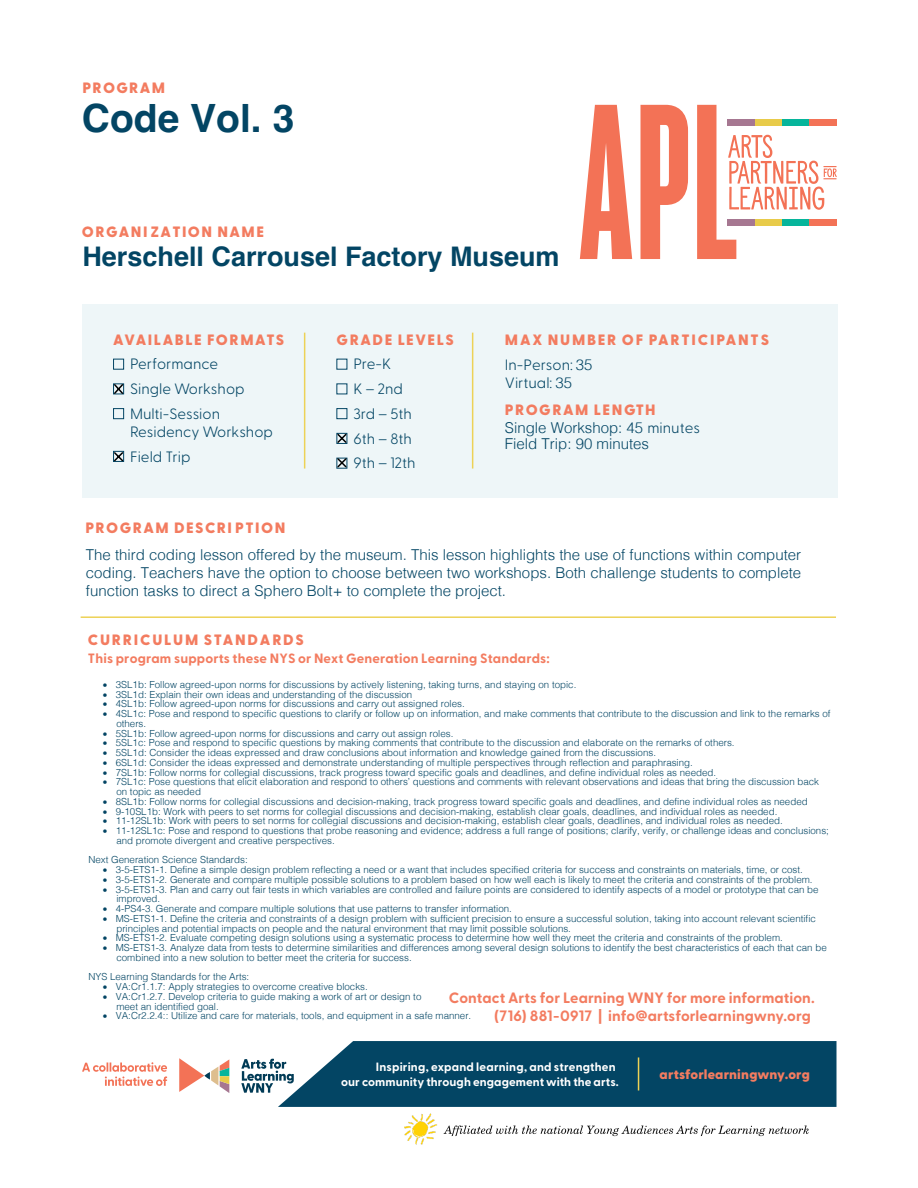
<style>
.page{position:relative;width:918px;height:1188px;background:#fff}
.page>*{position:absolute;margin:0;border:0;box-sizing:border-box;transform-origin:0 0}
.t1{font:700 39px "Helvetica";color:#034564}
.t2{font:700 27px "Helvetica";color:#034564}
.t3{font:300 15px/27px "Helvetica";color:#034564}
.t4{font:800 15px/24.8px "Greycliff CF";letter-spacing:.11em;color:#f37c60}
.t5{font:300 15px/18px "Greycliff CF";color:#034564}
.t6{font:700 15px/18px "Greycliff CF";letter-spacing:.005em;color:#f37c60;text-align:right}
.t7{font:800 15px "Greycliff CF";letter-spacing:.09em;color:#f37c60}
.t8{font:700 13.5px "Greycliff CF";letter-spacing:.015em;color:#f37c60}
.t9{font:800 13.5px "Greycliff CF";letter-spacing:.015em;color:#f37c60}
.t10{font:700 12px/15px "Greycliff CF";letter-spacing:.005em;color:#fff;text-align:right}
.t11{font:300 9.75px/9.8px "Helvetica";color:#034564}
.s1{font-weight:300;color:#034564}
.s2{font-family:"Helvetica";font-weight:300;color:#034564}
.s3{font-family:"Greycliff CF"}
.s4{font-family:"Greycliff CF";font-weight:800;color:#f37c60}
</style>
<div class="page">
<div style="left:82px;top:305px;width:755px;height:193px;background:#eef6f8"></div>
<hr style="left:304px;top:333px;width:1px;height:136px;background:#edd256">
<hr style="left:472px;top:333px;width:1px;height:136px;background:#edd256">
<svg style="left:580px;top:105px;width:52px;height:154px"></svg>
<svg style="left:641px;top:105px;width:47px;height:154px"></svg>
<svg style="left:697px;top:105px;width:140px;height:154px"></svg>
<hr style="left:81px;top:616px;width:755px;height:2px;background:#edd256">
<div style="left:113px;top:359px;width:11px;height:11px;border:1px solid #034564"></div>
<div style="left:113px;top:408px;width:11px;height:11px;border:1px solid #034564"></div>
<div style="left:336px;top:408px;width:11px;height:11px;border:1px solid #034564"></div>
<img style="left:404px;top:1113px;width:405px;height:32px">
<svg style="left:82px;top:1062px;width:85px;height:24px"></svg>
<svg style="left:241px;top:1041px;width:596px;height:66px;background:#1f5975"></svg>
<svg style="left:179px;top:1058px;width:50px;height:35px"></svg>
<svg style="left:113px;top:383px;width:11px;height:12px"></svg>
<svg style="left:113px;top:451px;width:11px;height:11px"></svg>
<svg style="left:337px;top:433px;width:10px;height:11px"></svg>
<svg style="left:337px;top:457px;width:10px;height:11px"></svg>
<p class="t7" style="left:83px;top:77px;width:84px">PROGRAM</p>
<p class="t1" style="left:82px;top:94px;width:214px">Code Vol. 3</p>
<p class="t4" style="left:82px;top:219px;width:184px">ORGANI ZATION NAME</p>
<p class="t2" style="left:82px;top:240px;width:479px">Herschell Carrousel Factory Museum</p>
<p class="t4" style="left:113px;top:326px;width:173px">AVAILABLE FORMATS</p>
<p class="t5" style="left:130px;top:354px;width:90px">Performance</p>
<p class="t5" style="left:130px;top:379px;width:116px">Single Workshop</p>
<p class="t5" style="left:130px;top:403px;width:144px">Multi-Session<br>Residency Workshop</p>
<p class="t5" style="left:130px;top:446px;width:62px">Field Trip</p>
<p class="t4" style="left:337px;top:326px;width:119px">GRADE LEVELS</p>
<p class="t5" style="left:353px;top:354px;width:39px">Pre-K</p>
<p class="t5" style="left:353px;top:379px;width:51px">K – 2nd</p>
<p class="t5" style="left:353px;top:403px;width:60px">3rd – 5th</p>
<p class="t5" style="left:353px;top:428px;width:60px">6th – 8th</p>
<p class="t5" style="left:353px;top:453px;width:64px">9th – 12th</p>
<p class="t4" style="left:505px;top:327px;width:266px">MAX NUMBER OF PARTICIPANTS<br><span class="s1">In-Person:</span> <span class="s2">35</span></p>
<p class="t4" style="left:505px;top:368px;width:152px;line-height:27.8px"><span class="s1">Virtual:</span> <span class="s2">35<br></span>PROGRAM LENGTH</p>
<p class="t3" style="left:505px;top:419px;width:197px;line-height:15.6px">Single Workshop: 45 <span class="s3">minutes<br></span>Field Trip: 90 minutes</p>
<p class="t3" style="left:85px;top:513px;width:717px"><span class="s4">PROGRAM DESCRI PTION<br></span>The third coding lesson offered by the museum. This lesson highlights the use of functions within computer</p>
<p class="t3" style="left:86px;top:562px;width:717px;line-height:18px">coding. Teachers have the option to choose between two workshops. Both challenge students to complete function tasks to direct a Sphero Bolt+ to complete the project.</p>
<p class="t4" style="left:88px;top:627px;width:218px">CURRICULUM STANDARDS</p>
<p class="t8" style="left:88px;top:648px;width:463px">This program supports these NYS or Next Generation Learning Standards:</p>
<p class="t11" style="left:103px;top:679px;width:475px">• 3SL1b: Follow agreed-upon norms for discussions by actively listening, taking turns, and staying on topic.</p>
<p class="t11" style="left:103px;top:688px;width:311px">• 3SL1d: Explain their own ideas and understanding of the discussion</p>
<p class="t11" style="left:103px;top:698px;width:363px">• 4SL1b: Follow agreed-upon norms for discussions and carry out assigned roles.</p>
<p class="t11" style="left:116px;top:708px;width:716px;text-indent:-14px">• 4SL1c: Pose and respond to specific questions to clarify or follow up on information, and make comments that contribute to the discussion and link to the remarks of others.</p>
<p class="t11" style="left:103px;top:727px;width:352px">• 5SL1b: Follow agreed-upon norms for discussions and carry out assign roles.</p>
<p class="t11" style="left:103px;top:737px;width:633px">• 5SL1c: Pose and respond to specific questions by making comments that contribute to the discussion and elaborate on the remarks of others.</p>
<p class="t11" style="left:103px;top:747px;width:555px">• 5SL1d: Consider the ideas expressed and draw conclusions about information and knowledge gained from the discussions.</p>
<p class="t11" style="left:103px;top:757px;width:592px">• 6SL1d: Consider the ideas expressed and demonstrate understanding of multiple perspectives through reflection and paraphrasing.</p>
<p class="t11" style="left:103px;top:766px;width:615px">• 7SL1b: Follow norms for collegial discussions, track progress toward specific goals and deadlines, and define individual roles as needed.</p>
<p class="t11" style="left:116px;top:776px;width:704px;text-indent:-14px">• 7SL1c: Pose questions that elicit elaboration and respond to others’ questions and comments with relevant observations and ideas that bring the discussion back on topic as needed</p>
<p class="t11" style="left:103px;top:796px;width:706px">• 8SL1b: Follow norms for collegial discussions and decision-making, track progress toward specific goals and deadlines, and define individual roles as needed</p>
<p class="t11" style="left:103px;top:805px;width:676px">• 9-10SL1b: Work with peers to set norms for collegial discussions and decision-making, establish clear goals, deadlines, and individual roles as needed.</p>
<p class="t11" style="left:103px;top:815px;width:681px">• 11-12SL1b: Work with peers to set norms for collegial discussions and decision-making, establish clear goals, deadlines, and individual roles as needed.</p>
<p class="t11" style="left:116px;top:825px;width:714px;text-indent:-14px">• 11-12SL1c: Pose and respond to questions that probe reasoning and evidence; address a full range of positions; clarify, verify, or challenge ideas and conclusions; and promote divergent and creative perspectives.</p>
<p class="t11" style="left:88px;top:854px;width:161px">Next Generation Science Standards:</p>
<p class="t11" style="left:103px;top:864px;width:702px">• 3-5-ETS1-1. Define a simple design problem reflecting a need or a want that includes specified criteria for success and constraints on materials, time, or cost.</p>
<p class="t11" style="left:103px;top:874px;width:711px">• 3-5-ETS1-2. Generate and compare multiple possible solutions to a problem based on how well each is likely to meet the criteria and constraints of the problem.</p>
<p class="t11" style="left:116px;top:883px;width:704px;text-indent:-14px">• 3-5-ETS1-3. Plan and carry out fair tests in which variables are controlled and failure points are considered to identify aspects of a model or prototype that can be improved.</p>
<p class="t11" style="left:103px;top:903px;width:411px">• 4-PS4-3. Generate and compare multiple solutions that use patterns to transfer information.</p>
<p class="t11" style="left:116px;top:913px;width:701px;text-indent:-14px">• MS-ETS1-1. Define the criteria and constraints of a design problem with sufficient precision to ensure a successful solution, taking into account relevant scientific principles and potential impacts on people and the natural environment that may limit possible solutions.</p>
<p class="t11" style="left:103px;top:932px;width:682px">• MS-ETS1-2. Evaluate competing design solutions using a systematic process to determine how well they meet the criteria and constraints of the problem.</p>
<p class="t11" style="left:116px;top:942px;width:712px;text-indent:-14px">• MS-ETS1-3. Analyze data from tests to determine similarities and differences among several design solutions to identify the best characteristics of each that can be combined into a new solution to better meet the criteria for success.</p>
<p class="t11" style="left:88px;top:971px;width:162px">NYS Learning Standards for the Arts:</p>
<p class="t11" style="left:103px;top:981px;width:266px">• VA:Cr1.1.7: Apply strategies to overcome creative blocks.</p>
<p class="t11" style="left:116px;top:991px;width:307px;text-indent:-14px">• VA:Cr1.2.7. Develop criteria to guide making a work of art or design to meet an identified goal.</p>
<p class="t11" style="left:103px;top:1010px;width:370px">• VA:Cr2.2.4:: Utilize and care for materials, tools, and equipment in a safe manner.</p>
<p class="t6" style="left:449px;top:988px;width:367px">Contact Arts for Learning WNY for more information. (716) 881-0917 | info@artsforlearningwny.org</p>
<p class="t10" style="left:341px;top:1059px;width:279px">Inspiring, expand learning, and strengthen<br>our community through engagement with the arts.</p>
<p class="t9" style="left:660px;top:1063px;width:152px">artsforlearningwny.org</p>
</div>
